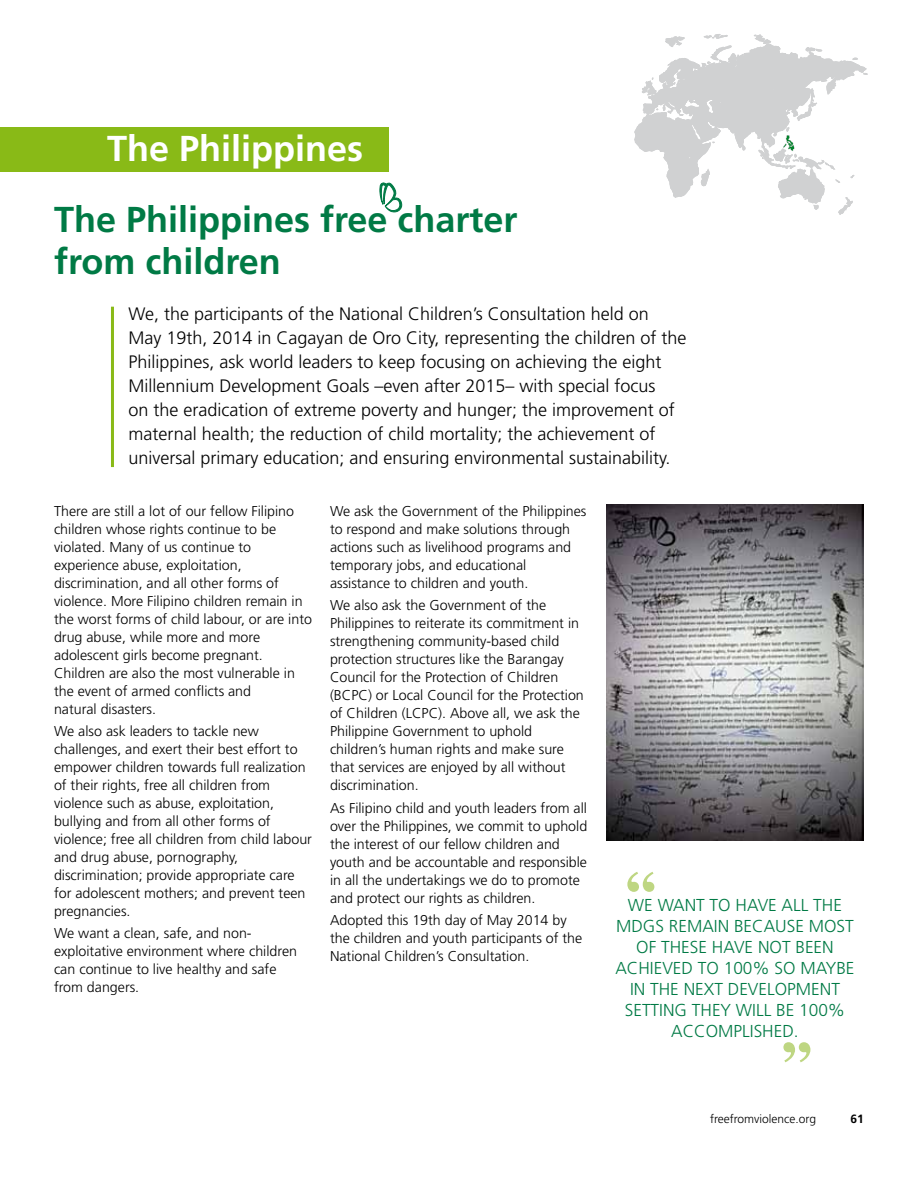
<style>
.page{position:relative;width:918px;height:1188px;background:#fff}
.page>*{position:absolute;margin:0;border:0;box-sizing:border-box;transform-origin:0 0}
.t1{font:700 60.3px "Century Schoolbook";color:#bed682}
.t2{font:700 36px/42px "Frutiger";color:#007a45}
.t3{font:700 36px "Frutiger";color:#fff}
.t4{font:300 18px/24px "Frutiger";color:#000}
.t5{font:300 17.25px "Frutiger";color:#007a45}
.t6{font:300 14.25px/18px "Frutiger";color:#000}
.t7{font:300 12px "Frutiger";color:#000}
.t8{font:700 12px "Frutiger";color:#000}
</style>
<div class="page">
<div style="left:0;top:128px;width:388px;height:44px;background:#89ba17"></div>
<hr style="left:111px;top:307px;width:3px;height:160px;background:#89ba17">
<img style="left:606px;top:504px;width:258px;height:336px">
<svg style="left:634px;top:34px;width:233px;height:181px"></svg>
<svg style="left:783px;top:136px;width:11px;height:15px"></svg>
<div style="left:596px;top:24px;width:47px;height:52px;background:#fff"></div>
<div style="left:708px;top:190px;width:47px;height:52px;background:#fff"></div>
<svg style="left:379px;top:182px;width:24px;height:30px"></svg>
<h2 class="t3" style="left:107px;top:127px;width:258px">The Philippines</h2>
<h2 class="t2" style="left:54px;top:198px;width:465px">The Philippines free charter from children</h2>
<p class="t4" style="left:128px;top:302px;width:560px">We, the participants of the National Children’s Consultation held on<br>May 19th, 2014 in Cagayan de Oro City, representing the children of the Philippines, ask world leaders to keep focusing on achieving the eight Millennium Development Goals –even after 2015– with special focus<br>on the eradication of extreme poverty and hunger; the improvement of maternal health; the reduction of child mortality; the achievement of universal primary education; and ensuring environmental sustainability.</p>
<p class="t6" style="left:54px;top:502px;width:260px">There are still a lot of our fellow Filipino children whose rights continue to be violated. Many of us continue to experience abuse, exploitation, discrimination, and all other forms of violence. More Filipino children remain in the worst forms of child labour, or are into drug abuse, while more and more adolescent girls become pregnant.<br>Children are also the most vulnerable in the event of armed conflicts and<br>natural disasters.</p>
<p class="t6" style="left:54px;top:722px;width:260px">We also ask leaders to tackle new challenges, and exert their best effort to empower children towards full realization of their rights, free all children from violence such as abuse, exploitation, bullying and from all other forms of violence; free all children from child labour and drug abuse, pornography, discrimination; provide appropriate care for adolescent mothers; and prevent teen pregnancies.</p>
<p class="t6" style="left:54px;top:925px;width:245px">We want a clean, safe, and non&shy;exploitative environment where children can continue to live healthy and safe from dangers.</p>
<p class="t6" style="left:330px;top:502px;width:258px">We ask the Government of the Philippines to respond and make solutions through actions such as livelihood programs and temporary jobs, and educational assistance to children and youth.</p>
<p class="t6" style="left:330px;top:596px;width:255px">We also ask the Government of the Philippines to reiterate its commitment in strengthening community-based child protection structures like the Barangay Council for the Protection of Children (BCPC) or Local Council for the Protection of Children (LCPC). Above all, we ask the Philippine Government to uphold children’s human rights and make sure that services are enjoyed by all without discrimination.</p>
<p class="t6" style="left:330px;top:799px;width:259px">As Filipino child and youth leaders from all over the Philippines, we commit to uphold the interest of our fellow children and youth and be accountable and responsible in all the undertakings we do to promote and protect our rights as children.</p>
<p class="t6" style="left:330px;top:911px;width:254px">Adopted this 19th day of May 2014 by the children and youth participants of the<br>National Children’s Consultation.</p>
<h1 class="t1" style="left:626px;top:858px;width:31px">“</h1>
<p class="t5" style="left:628px;top:895px;width:43px">We want</p>
<p class="t5" style="left:710px;top:895px;width:37px">to have</p>
<p class="t5" style="left:782px;top:895px;width:10px">all</p>
<p class="t5" style="left:813px;top:895px;width:11px">the</p>
<p class="t5" style="left:616px;top:916px;width:64px">MDGs remain</p>
<p class="t5" style="left:734px;top:916px;width:11px">because</p>
<p class="t5" style="left:809px;top:916px;width:12px">most</p>
<p class="t5" style="left:636px;top:937px;width:35px">of these</p>
<p class="t5" style="left:712px;top:937px;width:11px">have</p>
<p class="t5" style="left:758px;top:937px;width:12px">not</p>
<p class="t5" style="left:795px;top:937px;width:10px">been</p>
<p class="t5" style="left:615px;top:958px;width:11px">achieved</p>
<p class="t5" style="left:698px;top:958px;width:114px">to 100% so maybe</p>
<p class="t5" style="left:630px;top:979px;width:31px">in the</p>
<p class="t5" style="left:684px;top:979px;width:56px">nextdevelopment</p>
<p class="t5" style="left:625px;top:1000px;width:10px">setting</p>
<p class="t5" style="left:692px;top:1000px;width:11px">they</p>
<p class="t5" style="left:736px;top:1000px;width:10px">will</p>
<p class="t5" style="left:776px;top:1000px;width:71px">be 100%</p>
<p class="t5" style="left:671px;top:1021px;width:12px">accomplished</p>
<p class="t5" style="left:794px;top:1021px;width:6px">.</p>
<h1 class="t1" style="left:811px;top:1076px;width:31px;rotate:-180deg">“</h1>
<p class="t7" style="left:710px;top:1112px;width:108px">freefromviolence.org</p>
<p class="t8" style="left:851px;top:1112px;width:15px">61</p>
</div>
